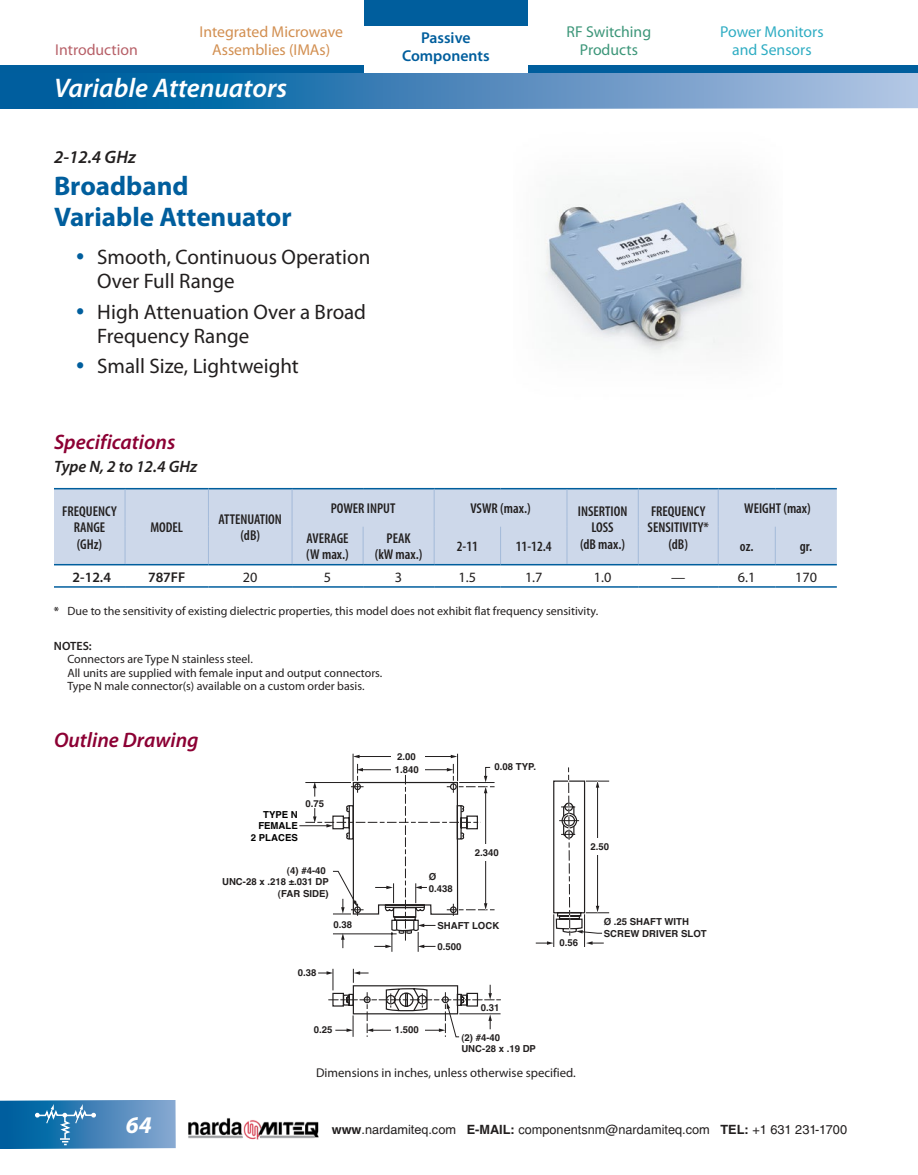
<style>
.page{position:relative;width:918px;height:1175px;background:#fff}
.page>*{position:absolute;margin:0;border:0;box-sizing:border-box;transform-origin:0 0}
.t1{font:700 27px/31.5px "Myriad Pro";color:#005e9d}
.t2{font:italic 600 27px "Myriad Pro";color:#fff}
.t3{font:italic 700 24px "Myriad Pro";color:#fff}
.t4{font:21px/24px "Myriad Pro";color:#221f1f}
.t5{font:italic 600 21px "Myriad Pro";color:#8c0034}
.t6{font:italic 600 18px "Myriad Pro";color:#221f1f}
.t7{font:italic 600 16.5px "Myriad Pro";color:#221f1f}
.t8{font:15.75px/18px "Myriad Pro";color:#d28f51;text-align:center}
.t9{font:15.75px/18px "Myriad Pro";color:#2fadc3;text-align:center}
.t10{font:15.75px "Myriad Pro";color:#3c9679}
.t11{font:600 15.75px/18px "Myriad Pro";color:#005e9d;text-align:center}
.t12{font:15.75px "Myriad Pro";color:#b76068}
.t13{font:600 condensed 14.25px/16.5px "Myriad Pro";color:#221f1f;text-align:center}
.t14{font:14.25px "Myriad Pro";color:#221f1f}
.t15{font:600 14.25px "Myriad Pro";color:#221f1f}
.t16{font:12.75px "Helvetica LT Std";color:#221f1f}
.t17{font:12.75px "Myriad Pro";color:#221f1f}
.t18{font:12px/13.5px "Myriad Pro";color:#221f1f}
.t19{font:600 12px "Myriad Pro";color:#221f1f}
.t20{font:700 9.6px/11.6px "Helvetica";color:#221f1f}
.t21{font:700 9.6px/11.6px "Helvetica";color:#010101;text-align:right}
.s1{font-weight:600}
.s2{font-weight:700}
.s3{font-family:"Arial"}
</style>
<div class="page">
<img style="left:0;top:1100px;width:176px;height:48px">
<svg style="left:35px;top:1103px;width:62px;height:42px;background:#3a85b7"></svg>
<img style="left:0;top:73px;width:918px;height:35px">
<div style="left:0;top:66px;width:918px;height:7px;background:#005e9d"></div>
<div style="left:364px;top:13px;width:163px;height:60px;background:#fff"></div>
<div style="left:364px;top:0;width:163px;height:26px;background:#005e9d"></div>
<div style="left:54px;top:489px;width:783px;height:75px;background:#cdd8ea"></div>
<svg style="left:54px;top:565px;width:783px;height:1px"></svg>
<hr style="left:363px;top:526px;width:1px;height:38px;background:#a3bad9">
<hr style="left:500px;top:526px;width:1px;height:38px;background:#a3bad9">
<hr style="left:54px;top:586px;width:71px;height:1px;background:#005e9d">
<hr style="left:125px;top:586px;width:83px;height:1px;background:#005e9d">
<hr style="left:208px;top:586px;width:84px;height:1px;background:#005e9d">
<hr style="left:292px;top:586px;width:71px;height:1px;background:#005e9d">
<hr style="left:363px;top:586px;width:71px;height:1px;background:#005e9d">
<hr style="left:434px;top:586px;width:67px;height:1px;background:#005e9d">
<hr style="left:501px;top:586px;width:66px;height:1px;background:#005e9d">
<hr style="left:567px;top:586px;width:71px;height:1px;background:#005e9d">
<hr style="left:638px;top:586px;width:80px;height:1px;background:#005e9d">
<hr style="left:718px;top:586px;width:57px;height:1px;background:#005e9d">
<hr style="left:775px;top:586px;width:62px;height:1px;background:#005e9d">
<hr style="left:54px;top:488px;width:71px;height:1px;background:#005e9d">
<hr style="left:54px;top:564px;width:71px;height:1px;background:#005e9d">
<hr style="left:125px;top:488px;width:83px;height:1px;background:#005e9d">
<hr style="left:125px;top:564px;width:83px;height:1px;background:#005e9d">
<hr style="left:125px;top:489px;width:1px;height:37px;background:#a3bad9">
<hr style="left:125px;top:526px;width:1px;height:38px;background:#a3bad9">
<hr style="left:208px;top:488px;width:84px;height:1px;background:#005e9d">
<hr style="left:208px;top:564px;width:84px;height:1px;background:#005e9d">
<hr style="left:208px;top:489px;width:1px;height:37px;background:#a3bad9">
<hr style="left:208px;top:526px;width:1px;height:38px;background:#a3bad9">
<hr style="left:292px;top:488px;width:71px;height:1px;background:#005e9d">
<hr style="left:363px;top:488px;width:71px;height:1px;background:#005e9d">
<hr style="left:292px;top:489px;width:1px;height:37px;background:#a3bad9">
<hr style="left:292px;top:526px;width:1px;height:38px;background:#a3bad9">
<hr style="left:292px;top:564px;width:71px;height:1px;background:#005e9d">
<hr style="left:363px;top:564px;width:71px;height:1px;background:#005e9d">
<hr style="left:434px;top:488px;width:67px;height:1px;background:#005e9d">
<hr style="left:501px;top:488px;width:66px;height:1px;background:#005e9d">
<hr style="left:434px;top:489px;width:1px;height:37px;background:#a3bad9">
<hr style="left:434px;top:526px;width:1px;height:38px;background:#a3bad9">
<hr style="left:434px;top:564px;width:67px;height:1px;background:#005e9d">
<hr style="left:501px;top:564px;width:66px;height:1px;background:#005e9d">
<hr style="left:567px;top:488px;width:71px;height:1px;background:#005e9d">
<hr style="left:567px;top:564px;width:71px;height:1px;background:#005e9d">
<hr style="left:567px;top:489px;width:1px;height:37px;background:#a3bad9">
<hr style="left:567px;top:526px;width:1px;height:38px;background:#a3bad9">
<hr style="left:638px;top:488px;width:80px;height:1px;background:#005e9d">
<hr style="left:638px;top:564px;width:80px;height:1px;background:#005e9d">
<hr style="left:638px;top:489px;width:1px;height:37px;background:#a3bad9">
<hr style="left:638px;top:526px;width:1px;height:38px;background:#a3bad9">
<hr style="left:718px;top:488px;width:57px;height:1px;background:#005e9d">
<hr style="left:775px;top:488px;width:62px;height:1px;background:#005e9d">
<hr style="left:718px;top:489px;width:1px;height:37px;background:#a3bad9">
<hr style="left:718px;top:526px;width:1px;height:38px;background:#a3bad9">
<hr style="left:718px;top:564px;width:57px;height:1px;background:#005e9d">
<hr style="left:775px;top:526px;width:1px;height:38px;background:#a3bad9">
<hr style="left:775px;top:564px;width:62px;height:1px;background:#005e9d">
<hr style="left:584px;top:914px;width:1px;height:33px;background:#221f1f">
<hr style="left:553px;top:914px;width:1px;height:33px;background:#221f1f">
<svg style="left:536px;top:941px;width:17px;height:3px"></svg>
<svg style="left:586px;top:941px;width:18px;height:3px"></svg>
<svg style="left:318px;top:968px;width:183px;height:69px"></svg>
<svg style="left:299px;top:753px;width:196px;height:198px"></svg>
<svg style="left:553px;top:767px;width:56px;height:168px"></svg>
<img style="left:543px;top:190px;width:210px;height:165px">
<img style="left:188px;top:1118px;width:131px;height:22px">
<h3 class="t8" style="left:199px;top:24px;width:145px">Integrated Microwave<br>Assemblies (IMAs)</h3>
<h3 class="t11" style="left:402px;top:30px;width:89px">Passive<br>Components</h3>
<h3 class="t10" style="left:567px;top:25px;width:86px">RF Switching</h3>
<h3 class="t12" style="left:55px;top:43px;width:84px">Introduction</h3>
<h3 class="t10" style="left:580px;top:43px;width:60px">Products</h3>
<h1 class="t2" style="left:54px;top:78px;width:235px">Variable Attenuators</h1>
<h3 class="t6" style="left:54px;top:150px;width:83px">2-12.4 GHz</h3>
<h1 class="t1" style="left:54px;top:170px;width:239px">Broadband<br>Variable Attenuator</h1>
<h3 class="t4" style="left:97px;top:247px;width:275px">Smooth, Continuous Operation<br>Over Full Range</h3>
<h3 class="t4" style="left:97px;top:301px;width:270px">High Attenuation Over a Broad<br>Frequency Range</h3>
<h3 class="t4" style="left:97px;top:356px;width:203px">Small Size, Lightweight</h3>
<h3 class="t9" style="left:720px;top:24px;width:105px">Power Monitors and Sensors</h3>
<h3 class="t5" style="left:54px;top:434px;width:123px">Specifications</h3>
<h3 class="t7" style="left:54px;top:460px;width:145px">Type N, 2 to 12.4 GHz</h3>
<p class="t13" style="left:62px;top:504px;width:56px">FREQUENCY<br>RANGE (GHz)</p>
<p class="t13" style="left:150px;top:520px;width:34px">MODEL</p>
<p class="t13" style="left:219px;top:512px;width:65px">ATTENUATION (dB)</p>
<p class="t13" style="left:331px;top:501px;width:66px">POWER INPUT</p>
<p class="t13" style="left:470px;top:501px;width:62px">VSWR (max.)</p>
<p class="t13" style="left:578px;top:504px;width:51px">INSERTION<br>LOSS<br>(dB max.)</p>
<p class="t13" style="left:648px;top:504px;width:63px">FREQUENCY<br>SENSITIVITY* (dB)</p>
<p class="t13" style="left:744px;top:501px;width:68px">WEIGHT (max)</p>
<p class="t13" style="left:306px;top:531px;width:44px;text-align:left">AVERAGE (W max.)</p>
<p class="t13" style="left:375px;top:531px;width:49px">PEAK<br>(kW max.)</p>
<p class="t13" style="left:457px;top:539px;width:23px">2-11</p>
<p class="t13" style="left:516px;top:539px;width:37px">11-12.4</p>
<p class="t13" style="left:740px;top:539px;width:15px">oz.</p>
<p class="t13" style="left:800px;top:539px;width:14px">gr.</p>
<p class="t15" style="left:73px;top:568px;width:40px">2-12.4</p>
<p class="t15" style="left:148px;top:568px;width:39px">787FF</p>
<p class="t14" style="left:243px;top:571px;width:16px">20</p>
<p class="t14" style="left:324px;top:571px;width:9px">5</p>
<p class="t14" style="left:395px;top:571px;width:9px">3</p>
<p class="t14" style="left:459px;top:571px;width:19px">1.5</p>
<p class="t14" style="left:525px;top:571px;width:19px">1.7</p>
<p class="t14" style="left:594px;top:571px;width:19px">1.0</p>
<p class="t14" style="left:671px;top:571px;width:16px">—</p>
<p class="t14" style="left:738px;top:571px;width:19px">6.1</p>
<p class="t14" style="left:795px;top:571px;width:23px">170</p>
<p class="t18" style="left:54px;top:605px;width:546px"><span class="s1">*</span> Due to the sensitivity of existing dielectric properties, this model does not exhibit flat frequency sensitivity.</p>
<p class="t19" style="left:54px;top:639px;width:39px">NOTES:</p>
<p class="t18" style="left:67px;top:653px;width:316px">Connectors are Type N stainless steel.<br>All units are supplied with female input and output connectors.<br>Type N male connector(s) available on a custom order basis.</p>
<h3 class="t5" style="left:54px;top:731px;width:146px">Outline Drawing</h3>
<h2 class="t3" style="left:126px;top:1110px;width:27px">64</h2>
<p class="t21" style="left:251px;top:809px;width:48px">TYPE N<br>FEMALE<br>2 PLACES</p>
<p class="t20" style="left:305px;top:798px;width:20px">0.75</p>
<p class="t20" style="left:222px;top:865px;width:108px;text-align:right">(4) #4-40<br>UNC-28 x .218 ±.031 DP (FAR SIDE)</p>
<p class="t20" style="left:298px;top:967px;width:20px">0.38</p>
<p class="t20" style="left:333px;top:919px;width:20px">0.38</p>
<p class="t20" style="left:314px;top:1025px;width:20px">0.25</p>
<p class="t20" style="left:397px;top:751px;width:20px">2.00</p>
<p class="t20" style="left:395px;top:765px;width:26px">1.840</p>
<p class="t20" style="left:495px;top:761px;width:43px">0.08 TYP.</p>
<p class="t20" style="left:429px;top:871px;width:26px">Ø<br>0.438</p>
<p class="t20" style="left:475px;top:847px;width:26px">2.340</p>
<p class="t20" style="left:437px;top:920px;width:63px">SHAFT LOCK</p>
<p class="t20" style="left:437px;top:941px;width:26px">0.500</p>
<p class="t20" style="left:395px;top:1025px;width:26px">1.500</p>
<p class="t20" style="left:481px;top:1002px;width:20px">0.31</p>
<p class="t20" style="left:461px;top:1032px;width:76px">(2) #4-40<br>UNC-28 x .19 DP</p>
<p class="t20" style="left:560px;top:938px;width:20px">0.56</p>
<p class="t17" style="left:316px;top:1068px;width:261px">Dimensions in inches, unless otherwise specified.</p>
<p class="t20" style="left:590px;top:841px;width:20px">2.50</p>
<p class="t20" style="left:604px;top:917px;width:104px">Ø .25 SHAFT WITH<br>SCREW DRIVER SLOT</p>
<p class="t16" style="left:332px;top:1121px;width:517px"><span class="s2">www</span>.nardami<span class="s3">teq</span>.com <span class="s2">E-MAIL:</span> <span class="s3">componentsnm@nardamiteq</span>.com <span class="s2">TEL:</span> +1 631 231-1700</p>
</div>
